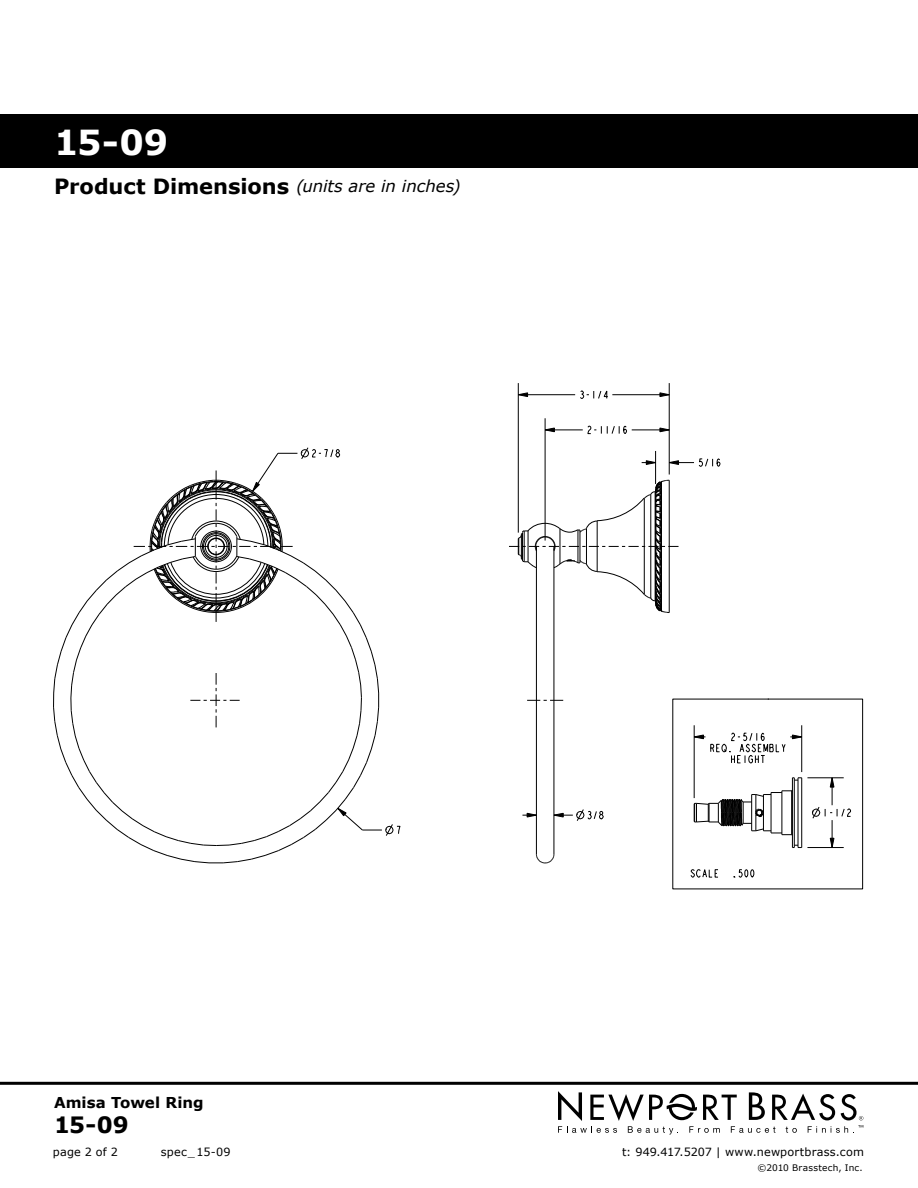
<style>
.page{position:relative;width:918px;height:1188px;background:#fff}
.page>*{position:absolute;margin:0;border:0;box-sizing:border-box;transform-origin:0 0}
.t1{font:700 34.5px "Verdana";color:#fff}
.t2{font:700 22.5px "Verdana";color:#000}
.t3{font:italic 16.5px "Verdana";letter-spacing:-.005em;color:#000}
.t4{font:700 15px "Verdana";letter-spacing:.005em;color:#000}
.t5{font:11.25px "Verdana";letter-spacing:.015em;color:#000}
.t6{font:9px "Verdana";letter-spacing:.025em;color:#000}
.s1{font-weight:700;font-style:normal;font-size:21px}
</style>
<div class="page">
<div style="left:0;top:114px;width:918px;height:54px;background:#000"></div>
<hr style="left:0;top:1082px;width:918px;height:3px;background:#000">
<svg style="left:580px;top:390px;width:28px;height:9px"></svg>
<svg style="left:659px;top:392px;width:10px;height:5px"></svg>
<svg style="left:519px;top:392px;width:9px;height:5px"></svg>
<svg style="left:587px;top:425px;width:40px;height:10px"></svg>
<svg style="left:659px;top:427px;width:10px;height:5px"></svg>
<svg style="left:546px;top:427px;width:9px;height:5px"></svg>
<svg style="left:690px;top:869px;width:28px;height:9px"></svg>
<svg style="left:733px;top:869px;width:22px;height:9px"></svg>
<svg style="left:522px;top:813px;width:14px;height:5px"></svg>
<svg style="left:554px;top:808px;width:50px;height:14px"></svg>
<hr style="left:518px;top:383px;width:1px;height:150px;background:#000">
<hr style="left:545px;top:418px;width:1px;height:123px;background:#000">
<svg style="left:527px;top:700px;width:36px;height:1px"></svg>
<hr style="left:655px;top:451px;width:1px;height:33px;background:#000">
<hr style="left:669px;top:383px;width:1px;height:92px;background:#000">
<svg style="left:642px;top:460px;width:14px;height:5px"></svg>
<svg style="left:669px;top:458px;width:52px;height:9px"></svg>
<hr style="left:632px;top:430px;width:37px;height:1px;background:#000">
<hr style="left:545px;top:430px;width:38px;height:1px;background:#000">
<hr style="left:612px;top:394px;width:57px;height:1px;background:#000">
<hr style="left:518px;top:394px;width:57px;height:1px;background:#000">
<hr style="left:694px;top:725px;width:1px;height:73px;background:#000">
<hr style="left:807px;top:847px;width:37px;height:1px;background:#000">
<hr style="left:807px;top:778px;width:37px;height:1px;background:#000">
<hr style="left:801px;top:725px;width:1px;height:47px;background:#000">
<svg style="left:811px;top:777px;width:40px;height:71px"></svg>
<svg style="left:694px;top:732px;width:108px;height:32px"></svg>
<hr style="left:536px;top:546px;width:1px;height:308px;background:#000">
<hr style="left:553px;top:546px;width:1px;height:308px;background:#000">
<svg style="left:792px;top:777px;width:10px;height:4px"></svg>
<hr style="left:792px;top:778px;width:1px;height:70px;background:#000">
<hr style="left:794px;top:778px;width:1px;height:70px;background:#000">
<hr style="left:798px;top:778px;width:1px;height:70px;background:#000">
<hr style="left:801px;top:778px;width:1px;height:70px;background:#000">
<svg style="left:536px;top:854px;width:19px;height:10px"></svg>
<svg style="left:53px;top:447px;width:348px;height:417px"></svg>
<svg style="left:509px;top:480px;width:170px;height:133px"></svg>
<svg style="left:693px;top:789px;width:101px;height:47px"></svg>
<svg style="left:558px;top:1091px;width:305px;height:44px"></svg>
<h1 class="t1" style="left:54px;top:121px;width:116px">15-09</h1>
<h3 class="t3" style="left:54px;top:176px;width:408px"><span class="s1">Product Dimensions</span> (units are in inches)</h3>
<h3 class="t4" style="left:54px;top:1093px;width:151px">Amisa Towel Ring</h3>
<h2 class="t2" style="left:54px;top:1111px;width:76px">15-09</h2>
<p class="t5" style="left:53px;top:1144px;width:67px">page 2 of 2</p>
<p class="t5" style="left:161px;top:1144px;width:71px">spec_15-09</p>
<p class="t5" style="left:622px;top:1144px;width:243px">t: 949.417.5207 | www.newportbrass.com</p>
<p class="t6" style="left:758px;top:1162px;width:107px">©2010 Brasstech, Inc.</p>
</div>
